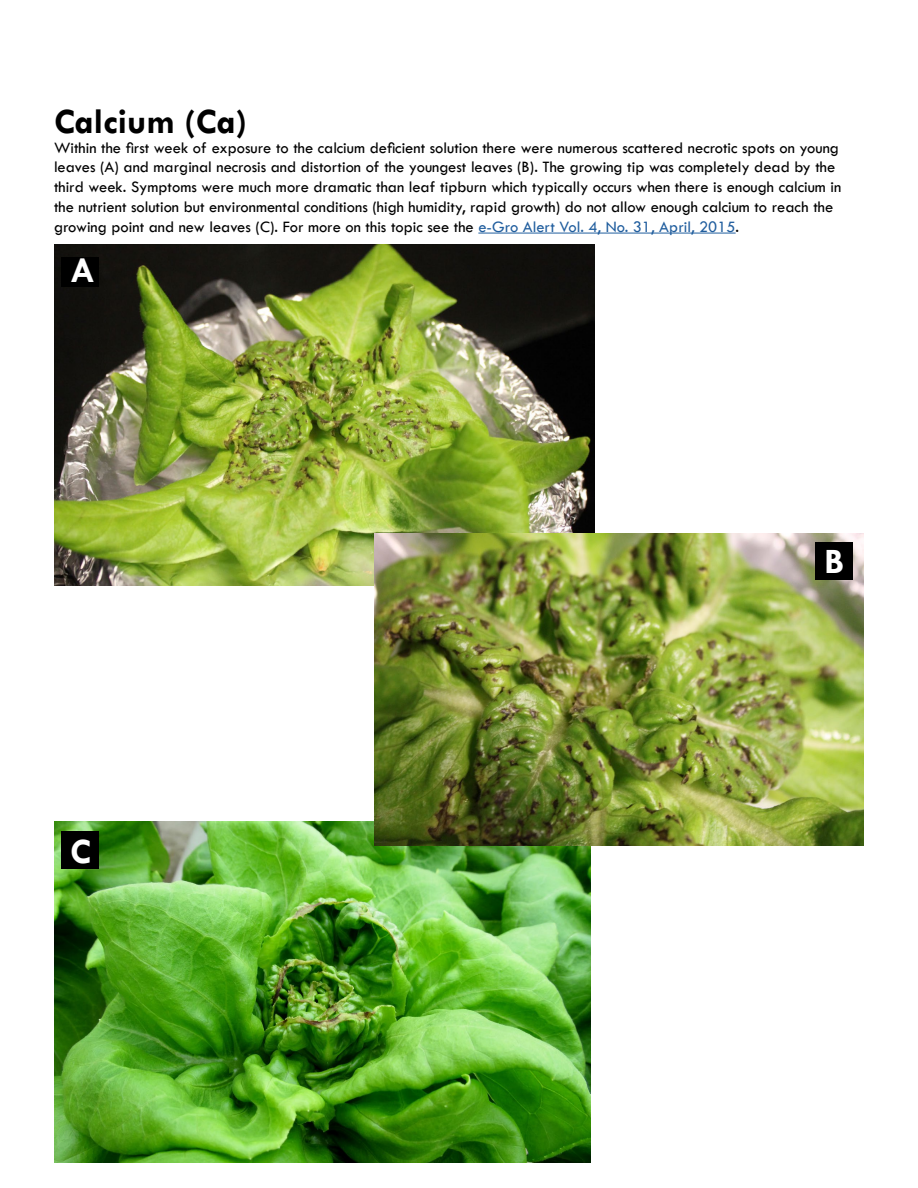
<style>
.page{position:relative;width:918px;height:1188px;background:#fff}
.page>*{position:absolute;margin:0;border:0;box-sizing:border-box;transform-origin:0 0}
.t1{font:700 36px "Tw Cen";color:#000}
.t2{font:700 36px "Tw Cen";color:#fff}
.t3{font:16.5px/19.8px "Tw Cen";color:#000}
.s1{color:#215e9e}
</style>
<div class="page">
<img style="left:54px;top:821px;width:537px;height:341px">
<img style="left:54px;top:244px;width:540px;height:341px">
<hr style="left:478px;top:233px;width:258px;height:1px;background:#215e9e">
<div style="left:61px;top:257px;width:38px;height:30px;background:#000"></div>
<div style="left:61px;top:832px;width:38px;height:37px;background:#000"></div>
<img style="left:374px;top:534px;width:490px;height:311px">
<div style="left:815px;top:542px;width:38px;height:37px;background:#000"></div>
<h1 class="t1" style="left:54px;top:100px;width:194px">Calcium (Ca)</h1>
<p class="t3" style="left:54px;top:137px;width:789px">Within the first week of exposure to the calcium deficient solution there were numerous scattered necrotic spots on young leaves (A) and marginal necrosis and distortion of the youngest leaves (B). The growing tip was completely dead by the third week. Symptoms were much more dramatic than leaf tipburn which typically occurs when there is enough calcium in the nutrient solution but environmental conditions (high humidity, rapid growth) do not allow enough calcium to reach the growing point and new leaves (C). For more on this topic see the <span class="s1">e-Gro Alert Vol. 4, No. 31, April, 2015</span>.</p>
<h1 class="t2" style="left:70px;top:249px;width:26px">A</h1>
<h1 class="t2" style="left:70px;top:830px;width:22px">C</h1>
<h1 class="t2" style="left:824px;top:540px;width:21px">B</h1>
</div>
